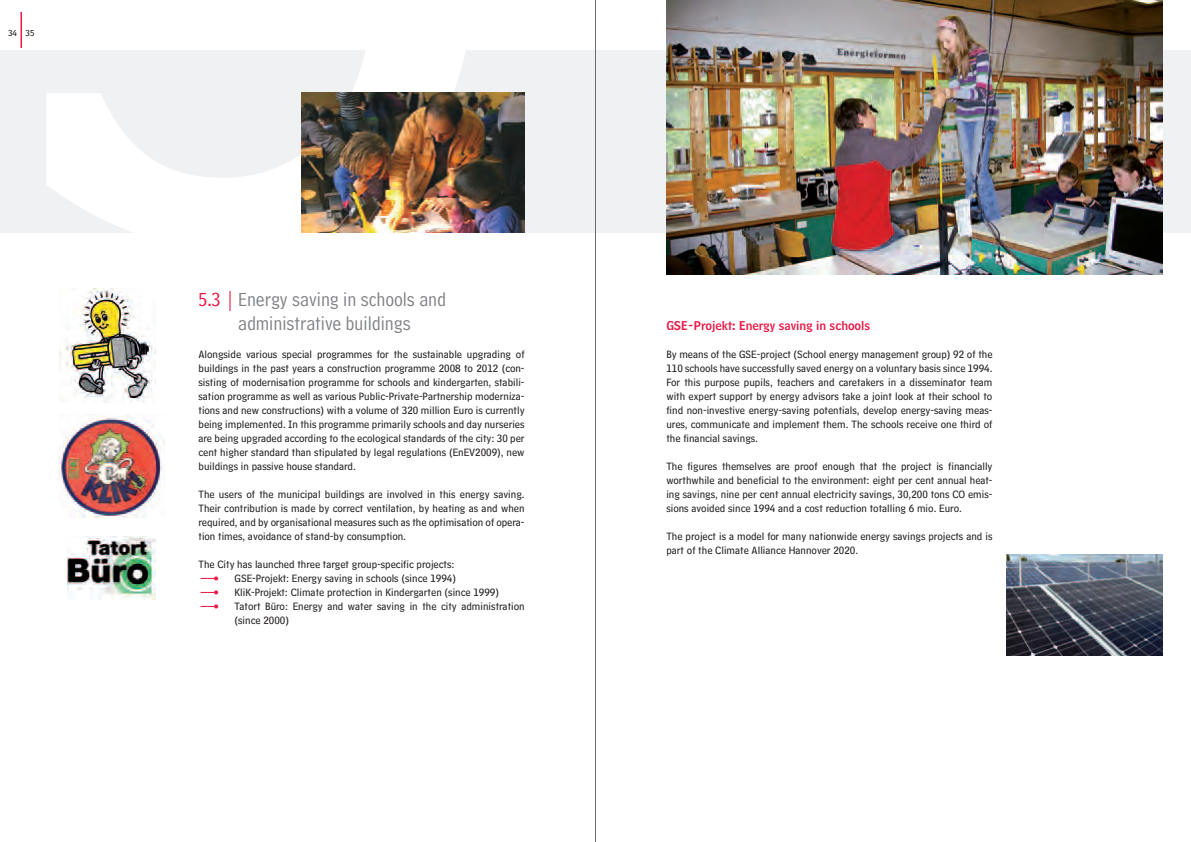
<style>
.page{position:relative;width:1191px;height:842px;background:#fff}
.page>*{position:absolute;margin:0;border:0;box-sizing:border-box;transform-origin:0 0}
.t1{font:20px/24px "Hannover Millennial Comment";color:#808285;text-align:center}
.t2{font:12px "Hannover Millennial Headline";color:#e91946}
.t3{font:11px/14px "Hannover Millennial Text";color:#231f20;text-align:justify}
.t4{font:9px "Hannover Millennial Text";color:#231f20}
.s1{color:#e91946}
.s2{font-size:14px;color:#e91946}
</style>
<div class="page">
<div style="left:0;top:50px;width:1191px;height:182px;background:#f0f1f2"></div>
<img style="left:666px;top:0;width:496px;height:274px">
<img style="left:1006px;top:554px;width:156px;height:101px">
<hr style="left:21px;top:12px;width:1px;height:36px;background:#e91946">
<img style="left:302px;top:92px;width:222px;height:140px">
<img style="left:60px;top:288px;width:96px;height:115px">
<img style="left:60px;top:414px;width:104px;height:104px">
<img style="left:68px;top:536px;width:88px;height:64px">
<hr style="left:595px;top:0;width:1px;height:842px;background:#6c6d70">
<p class="t4" style="left:8px;top:28px;width:28px">34 35</p>
<h1 class="t1" style="left:198px;top:288px;width:249px"><span class="s1">5.3 |</span> Energy saving in schools and administrative buildings</h1>
<p class="t3" style="left:198px;top:348px;width:328px">Alongside various special programmes for the sustainable upgrading of buildings in the past years a construction programme 2008 to 2012 (con&shy;sisting of modernisation programme for schools and kindergarten, stabili&shy;sation programme as well as various Public-Private-Partnership moderniza&shy;tions and new constructions) with a volume of 320 million Euro is currently being implemented. In this programme primarily schools and day nurseries are being upgraded according to the ecological standards of the city: 30 per cent higher standard than stipulated by legal regulations (EnEV2009), new buildings in passive house standard.</p>
<p class="t3" style="left:198px;top:488px;width:328px">The users of the municipal buildings are involved in this energy saving.<br>Their contribution is made by correct ventilation, by heating as and when required, and by organisational measures such as the optimisation of opera&shy;tion times, avoidance of stand-by consumption.</p>
<p class="t3" style="left:198px;top:558px;width:258px">The City has launched three target group-specific projects:</p>
<p class="t3" style="left:198px;top:572px;width:259px"><span class="s2">−−•</span> GSE-Projekt: Energy saving in schools (since 1994)</p>
<p class="t3" style="left:198px;top:586px;width:302px"><span class="s2">−−•</span> KliK-Projekt: Climate protection in Kindergarten (since 1999)</p>
<p class="t3" style="left:198px;top:600px;width:327px"><span class="s2">−−•</span> Tatort Büro: Energy and water saving in the city administration</p>
<p class="t3" style="left:234px;top:614px;width:56px">(since 2000)</p>
<p class="t2" style="left:666px;top:319px;width:205px">GSE-Projekt: Energy saving in schools</p>
<p class="t3" style="left:666px;top:348px;width:328px">By means of the GSE-project (School energy management group) 92 of the 110 schools have successfully saved energy on a voluntary basis since 1994.<br>For this purpose pupils, teachers and caretakers in a disseminator team with expert support by energy advisors take a joint look at their school to find non-investive energy-saving potentials, develop energy-saving meas&shy;ures, communicate and implement them. The schools receive one third of the financial savings.</p>
<p class="t3" style="left:666px;top:460px;width:328px">The figures themselves are proof enough that the project is financially worthwhile and beneficial to the environment: eight per cent annual heat&shy;ing savings, nine per cent annual electricity savings, 30,200 tons CO emis&shy;sions avoided since 1994 and a cost reduction totalling 6 mio. Euro.</p>
<p class="t3" style="left:666px;top:530px;width:327px">The project is a model for many nationwide energy savings projects and is part of the Climate Alliance Hannover 2020.</p>
</div>
